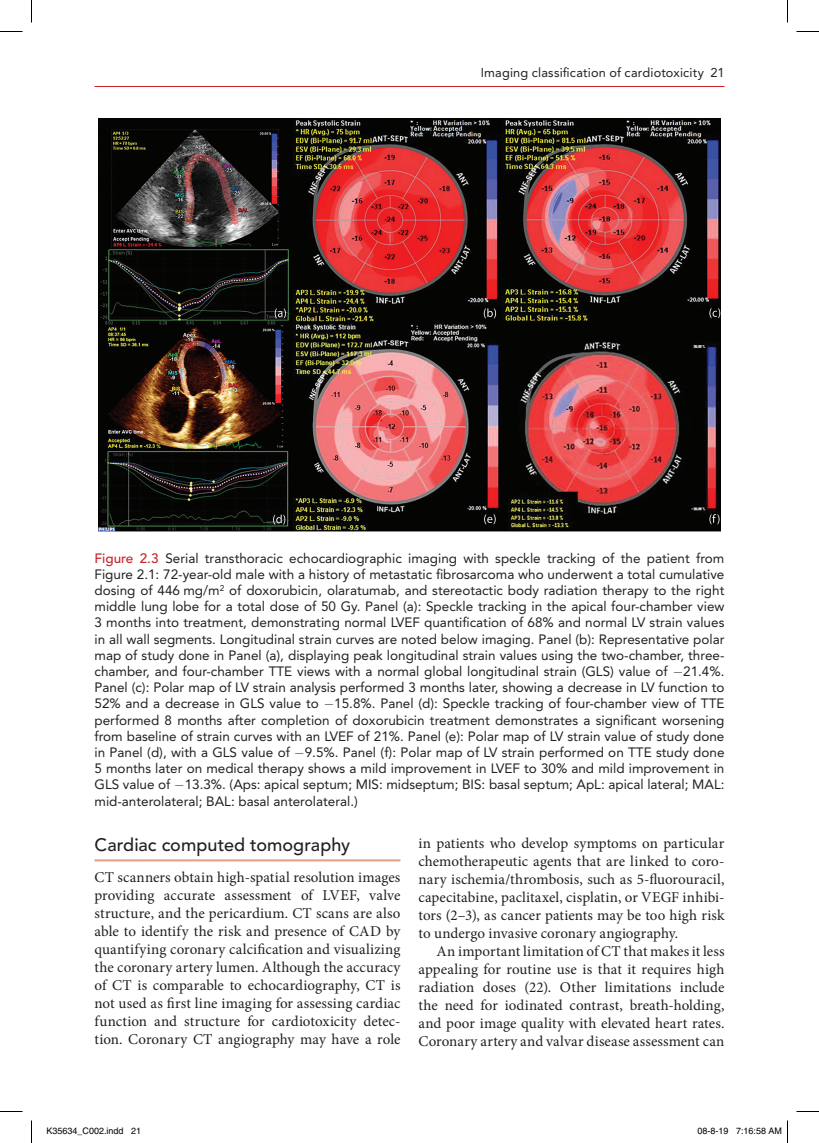
<style>
.page{position:relative;width:819px;height:1143px;background:#fff}
.page>*{position:absolute;margin:0;border:0;box-sizing:border-box;transform-origin:0 0}
.t1{font:500 18px "Avenir LT Std";letter-spacing:.005em;color:#231f20}
.t2{font:15px/18px "Minion Pro";letter-spacing:.005em;color:#231f20;text-align:justify}
.t3{font:13.5px/16.2px "Avenir LT Std";color:#231f20;text-align:justify}
.t4{font:12.75px "Avenir LT Std";letter-spacing:.015em;color:#231f20}
.t5{font:9px "Helvetica";color:#000}
.s1{font-weight:500;color:#c8242b}
</style>
<div class="page">
<hr style="left:94px;top:86px;width:630px;height:1px;background:#c8242b">
<hr style="left:94px;top:859px;width:306px;height:3px;background:#e6a58e">
<img style="left:99px;top:118px;width:621px;height:413px">
<svg style="left:0;top:31px;width:22px;height:1px"></svg>
<svg style="left:796px;top:31px;width:23px;height:1px"></svg>
<svg style="left:0;top:1111px;width:22px;height:1px"></svg>
<svg style="left:796px;top:1111px;width:23px;height:1px"></svg>
<svg style="left:31px;top:0;width:1px;height:22px"></svg>
<svg style="left:31px;top:1120px;width:1px;height:23px"></svg>
<svg style="left:787px;top:0;width:1px;height:22px"></svg>
<svg style="left:787px;top:1120px;width:1px;height:23px"></svg>
<p class="t4" style="left:481px;top:65px;width:245px">Imaging classification of cardiotoxicity 21</p>
<p class="t3" style="left:94px;top:550px;width:632px"><span class="s1">Figure 2.3</span> Serial transthoracic echocardiographic imaging with speckle tracking of the patient from Figure 2.1: 72-year-old male with a history of metastatic fibrosarcoma who underwent a total cumulative dosing of 446 mg/m<sup>2</sup> of doxorubicin, olaratumab, and stereotactic body radiation therapy to the right middle lung lobe for a total dose of 50 Gy. Panel (a): Speckle tracking in the apical four-chamber view 3 months into treatment, demonstrating normal LVEF quantification of 68% and normal LV strain values in all wall segments. Longitudinal strain curves are noted below imaging. Panel (b): Representative polar map of study done in Panel (a), displaying peak longitudinal strain values using the two-chamber, three&shy;chamber, and four-chamber TTE views with a normal global longitudinal strain (GLS) value of −21.4%.<br>Panel (c): Polar map of LV strain analysis performed 3 months later, showing a decrease in LV function to 52% and a decrease in GLS value to −15.8%. Panel (d): Speckle tracking of four-chamber view of TTE performed 8 months after completion of doxorubicin treatment demonstrates a significant worsening from baseline of strain curves with an LVEF of 21%. Panel (e): Polar map of LV strain value of study done in Panel (d), with a GLS value of −9.5%. Panel (f): Polar map of LV strain performed on TTE study done 5 months later on medical therapy shows a mild improvement in LVEF to 30% and mild improvement in GLS value of −13.3%. (Aps: apical septum; MIS: midseptum; BIS: basal septum; ApL: apical lateral; MAL: mid-anterolateral; BAL: basal anterolateral.)</p>
<h1 class="t1" style="left:94px;top:834px;width:257px">Cardiac computed tomography</h1>
<p class="t2" style="left:94px;top:869px;width:308px">CT scanners obtain high-spatial resolution images providing accurate assessment of LVEF, valve structure, and the pericardium. CT scans are also able to identify the risk and presence of CAD by quantifying coronary calcification and visualizing the coronary artery lumen. Although the accuracy of CT is comparable to echocardiography, CT is not used as first line imaging for assessing cardiac function and structure for cardiotoxicity detec&shy;tion. Coronary CT angiography may have a role</p>
<p class="t2" style="left:418px;top:834px;width:308px">in patients who develop symptoms on particular chemotherapeutic agents that are linked to coro&shy;nary ischemia/thrombosis, such as 5-fluorouracil, capecitabine, paclitaxel, cisplatin, or VEGF inhibi&shy;tors (2–3), as cancer patients may be too high risk to undergo invasive coronary angiography.</p>
<p class="t2" style="left:418px;top:942px;width:308px;text-indent:18px">An important limitation of CT that makes it less appealing for routine use is that it requires high radiation doses (22). Other limitations include the need for iodinated contrast, breath-holding, and poor image quality with elevated heart rates.<br>Coronary artery and valvar disease assessment can</p>
<p class="t5" style="left:46px;top:1126px;width:96px">K35634_C002.indd 21</p>
<p class="t5" style="left:698px;top:1126px;width:86px">08-8-19 7:16:58 AM</p>
</div>
